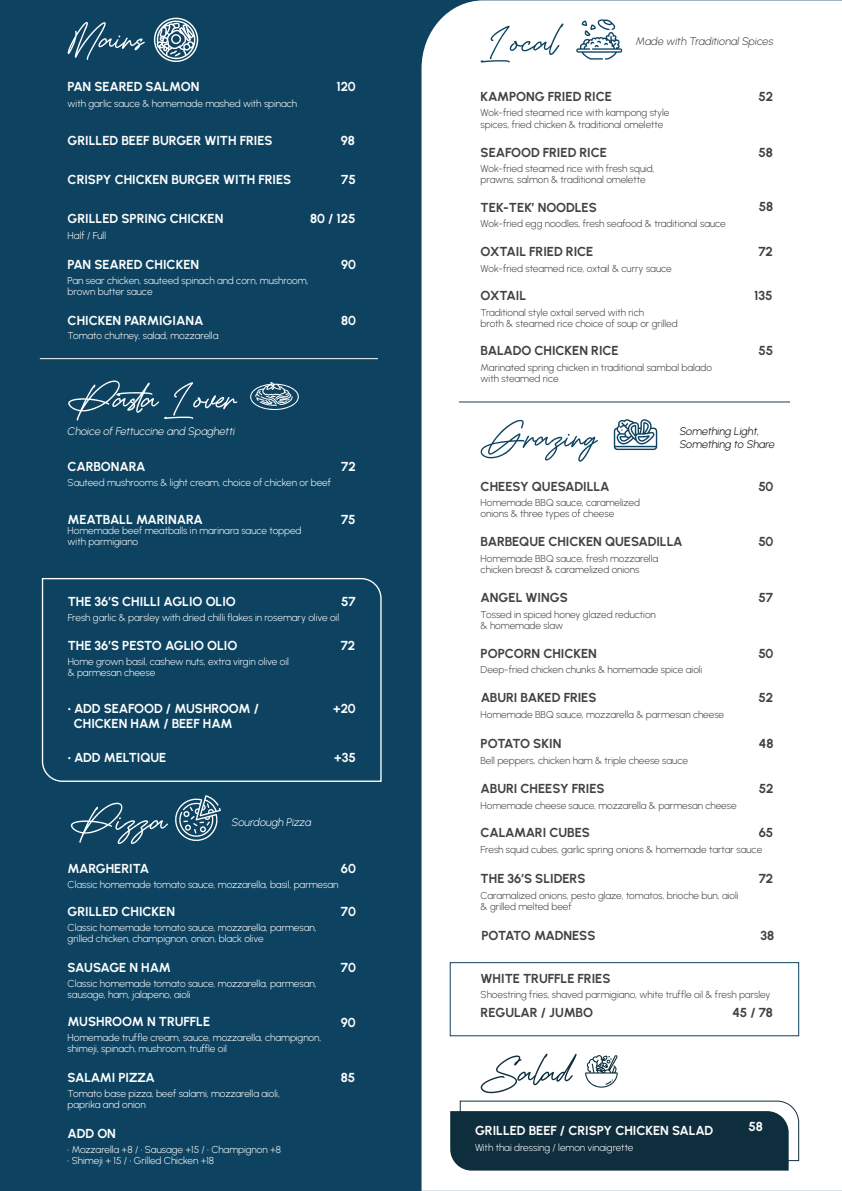
<style>
.page{position:relative;width:842px;height:1191px;background:#0d4361}
.page>*{position:absolute;margin:0;border:0;box-sizing:border-box;transform-origin:0 0}
.t1{font:70px "Drive Hearts";color:#fff}
.t2{font:70px "Drive Hearts";color:#0d4361}
.t3{font:70px "Drive Hearts";color:#0f2e3d}
.t4{font:700 13px/15.6px "Urbanist";color:#fff}
.t5{font:700 13px "Urbanist";letter-spacing:-.005em;color:#424042}
.t6{font:700 13px "Urbanist";letter-spacing:-.035em;color:#fff}
.t7{font:italic 300 11px "Urbanist";letter-spacing:-.005em;color:#fff}
.t8{font:italic 300 11px/13.2px "Urbanist";letter-spacing:-.005em;color:#040503}
.t9{font:italic 300 11px "Urbanist";letter-spacing:-.005em;color:#424042}
.t10{font:300 10px/11px "Urbanist";letter-spacing:-.005em;color:#424042}
.t11{font:300 10px/11px "Urbanist";letter-spacing:-.005em;color:#fff}
</style>
<div class="page">
<div style="left:421px;top:0;width:421px;height:1190px;background:#fff"></div>
<hr style="left:459px;top:401px;width:331px;height:1px;background:#0d4361">
<svg style="left:576px;top:19px;width:46px;height:41px;background:#c3d0d7"></svg>
<div style="left:450px;top:962px;width:349px;height:74px;border:1px solid #0d4361"></div>
<svg style="left:614px;top:419px;width:43px;height:31px"></svg>
<svg style="left:585px;top:1054px;width:33px;height:33px"></svg>
<svg style="left:450px;top:1100px;width:350px;height:70px;background:#39525f"></svg>
<svg style="left:41px;top:578px;width:341px;height:204px"></svg>
<svg style="left:250px;top:382px;width:49px;height:28px"></svg>
<hr style="left:40px;top:358px;width:338px;height:1px;background:#fff">
<svg style="left:154px;top:18px;width:44px;height:44px"></svg>
<svg style="left:175px;top:795px;width:46px;height:46px"></svg>
<h1 class="t1" style="left:70px;top:-2px;width:76px">Mains</h1>
<h2 class="t4" style="left:68px;top:78px;width:133px">PAN SEARED SALMON</h2>
<p class="t11" style="left:68px;top:97px;width:231px">with garlic sauce &amp; homemade mashed with spinach</p>
<h2 class="t4" style="left:68px;top:133px;width:206px">GRILLED BEEF BURGER WITH FRIES</h2>
<h2 class="t4" style="left:68px;top:171px;width:225px">CRISPY CHICKEN BURGER WITH FRIES</h2>
<h2 class="t4" style="left:68px;top:210px;width:157px">GRILLED SPRING CHICKEN</h2>
<p class="t11" style="left:68px;top:230px;width:40px">Half / Full</p>
<h2 class="t4" style="left:337px;top:78px;width:21px">120</h2>
<h2 class="t4" style="left:341px;top:133px;width:16px">98</h2>
<h2 class="t4" style="left:341px;top:171px;width:16px">75</h2>
<h2 class="t4" style="left:310px;top:210px;width:47px">80 / 125</h2>
<h2 class="t4" style="left:68px;top:256px;width:133px">PAN SEARED CHICKEN</h2>
<h2 class="t4" style="left:341px;top:256px;width:16px">90</h2>
<p class="t11" style="left:68px;top:275px;width:242px">Pan sear chicken, sauteed spinach and corn, mushroom, brown butter sauce</p>
<h2 class="t4" style="left:68px;top:312px;width:137px">CHICKEN PARMIGIANA</h2>
<h2 class="t4" style="left:341px;top:312px;width:16px">80</h2>
<p class="t11" style="left:68px;top:330px;width:152px">Tomato chutney, salad, mozzarella</p>
<h1 class="t1" style="left:68px;top:357px;width:171px">Pasta Lover</h1>
<p class="t7" style="left:68px;top:424px;width:169px">Choice of Fettuccine and Spaghetti</p>
<h2 class="t4" style="left:68px;top:458px;width:80px">CARBONARA</h2>
<p class="t11" style="left:68px;top:476px;width:265px">Sauteed mushrooms &amp; light cream, choice of chicken or beef</p>
<h2 class="t4" style="left:341px;top:458px;width:16px">72</h2>
<h2 class="t4" style="left:68px;top:511px;width:137px">MEATBALL MARINARA</h2>
<p class="t11" style="left:68px;top:525px;width:235px">Homemade beef meatballs in marinara sauce topped with parmigiano</p>
<h2 class="t4" style="left:341px;top:511px;width:16px">75</h2>
<h2 class="t4" style="left:68px;top:593px;width:170px">THE 36’S CHILLI AGLIO OLIO</h2>
<p class="t11" style="left:68px;top:612px;width:273px">Fresh garlic &amp; parsley with dried chilli flakes in rosemary olive oil</p>
<h2 class="t4" style="left:341px;top:593px;width:16px">57</h2>
<h2 class="t4" style="left:68px;top:637px;width:171px">THE 36’S PESTO AGLIO OLIO</h2>
<p class="t11" style="left:68px;top:656px;width:223px">Home grown basil, cashew nuts, extra virgin olive oil &amp; parmesan cheese</p>
<h2 class="t4" style="left:74px;top:700px;width:187px;text-indent:-6px">• ADD SEAFOOD / MUSHROOM /<br>CHICKEN HAM / BEEF HAM</h2>
<h2 class="t4" style="left:68px;top:749px;width:100px">• ADD MELTIQUE</h2>
<h1 class="t1" style="left:70px;top:779px;width:98px">Pizza</h1>
<h2 class="t4" style="left:68px;top:860px;width:83px">MARGHERITA</h2>
<p class="t7" style="left:232px;top:815px;width:81px">Sourdough Pizza</p>
<h2 class="t4" style="left:341px;top:637px;width:16px">72</h2>
<h2 class="t4" style="left:333px;top:700px;width:24px">+20</h2>
<h2 class="t4" style="left:334px;top:749px;width:23px">+35</h2>
<h2 class="t4" style="left:341px;top:860px;width:16px">60</h2>
<p class="t11" style="left:68px;top:878px;width:272px">Classic homemade tomato sauce, mozzarella, basil, parmesan</p>
<h2 class="t4" style="left:68px;top:903px;width:109px">GRILLED CHICKEN</h2>
<p class="t11" style="left:68px;top:922px;width:251px">Classic homemade tomato sauce, mozzarella, parmesan, grilled chicken, champignon, onion, black olive</p>
<h2 class="t6" style="left:68px;top:958px;width:105px">SAUSAGE N HAM</h2>
<p class="t11" style="left:68px;top:977px;width:251px">Classic homemade tomato sauce, mozzarella, parmesan, sausage, ham, jalapeno, aioli</p>
<h2 class="t4" style="left:68px;top:1013px;width:144px">MUSHROOM N TRUFFLE</h2>
<p class="t11" style="left:68px;top:1032px;width:255px">Homemade truffle cream, sauce, mozzarella, champignon, shimeji, spinach, mushroom, truffle oil</p>
<h2 class="t4" style="left:68px;top:1069px;width:89px">SALAMI PIZZA</h2>
<p class="t11" style="left:68px;top:1088px;width:214px">Tomato base pizza, beef salami, mozzarella aioli, paprika and onion</p>
<h2 class="t4" style="left:68px;top:1125px;width:50px">ADD ON</h2>
<p class="t11" style="left:68px;top:1143px;width:215px">• Mozzarella +8 / • Sausage +15 / • Champignon +8</p>
<p class="t11" style="left:68px;top:1154px;width:148px">• Shimeji + 15 / • Grilled Chicken +18</p>
<h2 class="t4" style="left:341px;top:903px;width:17px">70</h2>
<h2 class="t4" style="left:341px;top:959px;width:17px">70</h2>
<h2 class="t4" style="left:341px;top:1013px;width:16px">90</h2>
<h2 class="t4" style="left:341px;top:1069px;width:16px">85</h2>
<h1 class="t2" style="left:485px;top:1px;width:74px">Local</h1>
<p class="t9" style="left:636px;top:34px;width:139px">Made with Traditional Spices</p>
<h2 class="t5" style="left:481px;top:88px;width:133px">KAMPONG FRIED RICE</h2>
<p class="t10" style="left:481px;top:107px;width:190px">Wok-fried steamed rice with kampong style spices, fried chicken &amp; traditional omelette</p>
<h2 class="t5" style="left:481px;top:144px;width:128px">SEAFOOD FRIED RICE</h2>
<p class="t10" style="left:481px;top:163px;width:176px">Wok-fried steamed rice with fresh squid, prawns, salmon &amp; traditional omelette</p>
<h2 class="t5" style="left:758px;top:88px;width:16px">52</h2>
<h2 class="t5" style="left:758px;top:144px;width:16px">58</h2>
<h2 class="t5" style="left:481px;top:199px;width:118px">TEK-TEK’ NOODLES</h2>
<p class="t10" style="left:481px;top:218px;width:247px">Wok-fried egg noodles, fresh seafood &amp; traditional sauce</p>
<h2 class="t5" style="left:759px;top:198px;width:16px">58</h2>
<h2 class="t5" style="left:481px;top:243px;width:114px">OXTAIL FRIED RICE</h2>
<p class="t10" style="left:481px;top:262px;width:193px">Wok-fried steamed rice, oxtail &amp; curry sauce</p>
<h2 class="t5" style="left:481px;top:287px;width:47px">OXTAIL</h2>
<p class="t10" style="left:481px;top:307px;width:199px">Traditional style oxtail served with rich<br>broth &amp; steamed rice choice of soup or grilled</p>
<h2 class="t5" style="left:758px;top:243px;width:16px">72</h2>
<h2 class="t5" style="left:754px;top:287px;width:20px">135</h2>
<h2 class="t5" style="left:481px;top:342px;width:140px">BALADO CHICKEN RICE</h2>
<p class="t10" style="left:481px;top:361px;width:233px">Marinated spring chicken in traditional sambal balado with steamed rice</p>
<h2 class="t5" style="left:758px;top:342px;width:16px">55</h2>
<h1 class="t2" style="left:482px;top:396px;width:116px">Grazing</h1>
<p class="t8" style="left:680px;top:424px;width:97px">Something Light,<br>Something to Share</p>
<h2 class="t5" style="left:481px;top:478px;width:130px">CHEESY QUESADILLA</h2>
<p class="t10" style="left:481px;top:497px;width:161px">Homemade BBQ sauce, caramelized onions &amp; three types of cheese</p>
<h2 class="t5" style="left:481px;top:533px;width:204px">BARBEQUE CHICKEN QUESADILLA</h2>
<p class="t10" style="left:481px;top:552px;width:179px">Homemade BBQ sauce, fresh mozzarella chicken breast &amp; caramelized onions</p>
<h2 class="t5" style="left:758px;top:478px;width:16px">50</h2>
<h2 class="t5" style="left:758px;top:533px;width:16px">50</h2>
<h2 class="t5" style="left:481px;top:589px;width:89px">ANGEL WINGS</h2>
<p class="t10" style="left:481px;top:608px;width:177px">Tossed in spiced honey glazed reduction &amp; homemade slaw</p>
<h2 class="t5" style="left:758px;top:589px;width:16px">57</h2>
<h2 class="t5" style="left:481px;top:645px;width:118px">POPCORN CHICKEN</h2>
<h2 class="t5" style="left:758px;top:645px;width:16px">50</h2>
<p class="t10" style="left:481px;top:664px;width:223px">Deep-fried chicken chunks &amp; homemade spice aioli</p>
<h2 class="t5" style="left:481px;top:689px;width:117px">ABURI BAKED FRIES</h2>
<p class="t10" style="left:481px;top:709px;width:245px">Homemade BBQ sauce, mozzarella &amp; parmesan cheese</p>
<h2 class="t5" style="left:758px;top:689px;width:16px">52</h2>
<h2 class="t5" style="left:481px;top:734px;width:82px">POTATO SKIN</h2>
<p class="t10" style="left:481px;top:754px;width:209px">Bell peppers, chicken ham &amp; triple cheese sauce</p>
<h2 class="t5" style="left:759px;top:734px;width:16px">48</h2>
<h2 class="t5" style="left:481px;top:780px;width:126px">ABURI CHEESY FRIES</h2>
<p class="t10" style="left:481px;top:800px;width:257px">Homemade cheese sauce, mozzarella &amp; parmesan cheese</p>
<h2 class="t5" style="left:759px;top:780px;width:16px">52</h2>
<h2 class="t5" style="left:481px;top:824px;width:111px">CALAMARI CUBES</h2>
<p class="t10" style="left:481px;top:844px;width:283px">Fresh squid cubes, garlic spring onions &amp; homemade tartar sauce</p>
<h2 class="t5" style="left:759px;top:824px;width:16px">65</h2>
<h2 class="t5" style="left:481px;top:869px;width:106px">THE 36’S SLIDERS</h2>
<p class="t10" style="left:481px;top:889px;width:259px">Caramalized onions, pesto glaze, tomatos, brioche bun, aioli &amp; grilled melted beef</p>
<h2 class="t5" style="left:481px;top:926px;width:116px">POTATO MADNESS</h2>
<h2 class="t5" style="left:759px;top:869px;width:16px">72</h2>
<h2 class="t5" style="left:760px;top:926px;width:15px">38</h2>
<h2 class="t5" style="left:481px;top:970px;width:131px">WHITE TRUFFLE FRIES</h2>
<h2 class="t5" style="left:481px;top:1003px;width:114px">REGULAR / JUMBO</h2>
<p class="t10" style="left:481px;top:988px;width:291px">Shoestring fries, shaved parmigiano, white truffle oil &amp; fresh parsley</p>
<h2 class="t5" style="left:732px;top:1003px;width:42px">45 / 78</h2>
<h1 class="t3" style="left:483px;top:1031px;width:90px">Salad</h1>
<h2 class="t4" style="left:475px;top:1122px;width:240px">GRILLED BEEF / CRISPY CHICKEN SALAD</h2>
<p class="t11" style="left:475px;top:1142px;width:160px">With thai dressing / lemon vinaigrette</p>
<h2 class="t4" style="left:748px;top:1118px;width:16px">58</h2>
</div>
